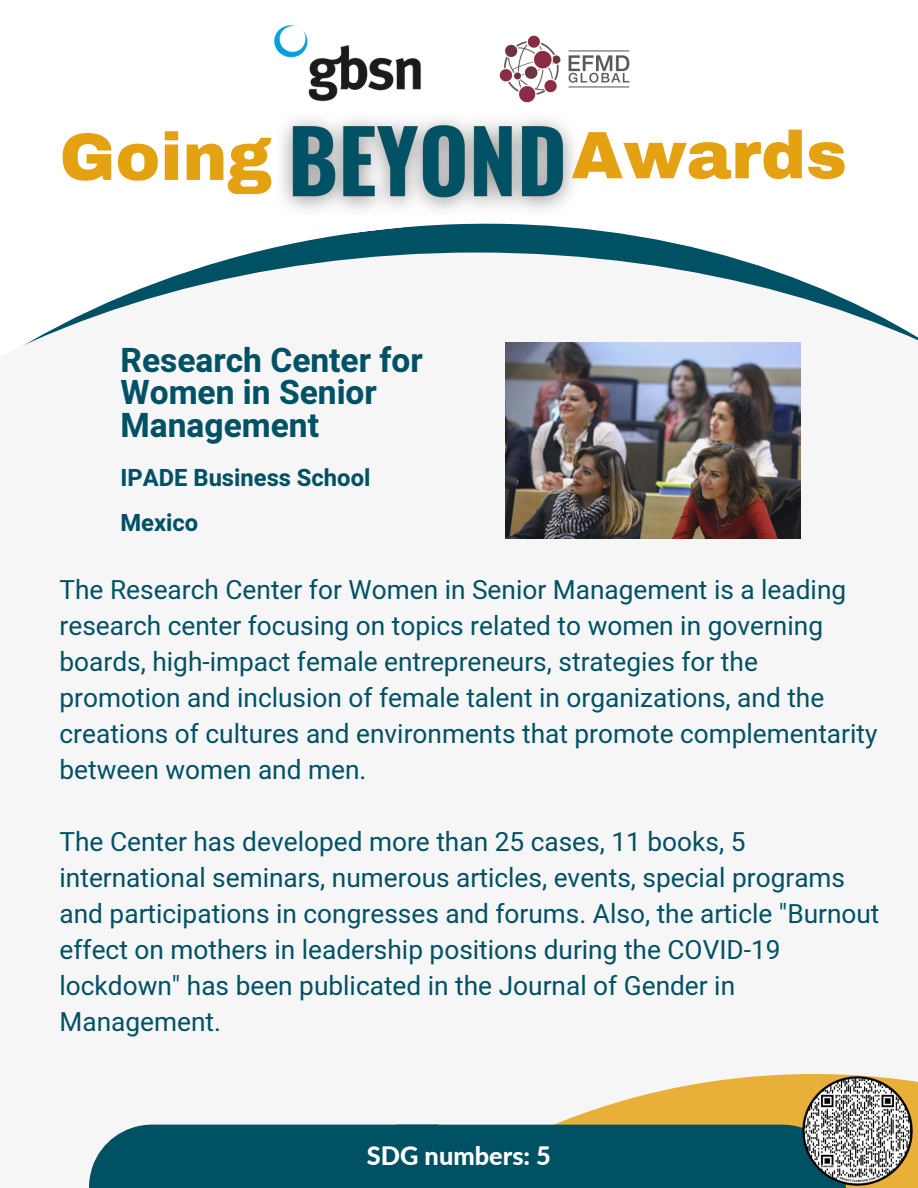
<style>
.page{position:relative;width:918px;height:1188px;background:#fff}
.page>*{position:absolute;margin:0;border:0;box-sizing:border-box;transform-origin:0 0}
.t1{font:900 67.2px "Archivo";color:#e4a213}
.t2{font:900 67.05px "Archivo";color:#e4a213}
.t3{font:700 33.45px/32.7px "Heebo";color:#015165}
.t4{font:26.25px/36px "Heebo";color:#015165}
.t5{font:800 25.35px "Lato";color:#fff}
.t6{font:700 23.7px "Heebo";color:#015165}
</style>
<div class="page">
<svg style="left:252px;top:228px;width:463px;height:25px;fill:#015165"></svg>
<div style="left:0;top:253px;width:918px;height:935px;background:#f6f6f6"></div>
<svg style="left:146px;top:1074px;width:772px;height:114px"></svg>
<div style="left:396px;top:1125px;width:450px;height:63px;background:#015165"></div>
<div style="left:89px;top:1125px;width:349px;height:63px;background:#015165"></div>
<img style="left:499px;top:35px;width:131px;height:59px">
<img style="left:274px;top:25px;width:147px;height:69px">
<img style="left:800px;top:1074px;width:114px;height:114px">
<img style="left:282px;top:94px;width:292px;height:134px">
<img style="left:506px;top:343px;width:295px;height:195px">
<p class="t1" style="left:60px;top:121px;width:214px">Going</p>
<p class="t2" style="left:571px;top:119px;width:277px">Awards</p>
<p class="t3" style="left:121px;top:345px;width:304px">Research Center for<br>Women in Senior<br>Management</p>
<p class="t6" style="left:121px;top:461px;width:251px">IPADE Business School</p>
<p class="t6" style="left:121px;top:506px;width:79px">Mexico</p>
<p class="t4" style="left:60px;top:572px;width:819px">The Research Center for Women in Senior Management is a leading research center focusing on topics related to women in governing boards, high-impact female entrepreneurs, strategies for the promotion and inclusion of female talent in organizations, and the creations of cultures and environments that promote complementarity between women and men.</p>
<p class="t4" style="left:60px;top:824px;width:822px">The Center has developed more than 25 cases, 11 books, 5 international seminars, numerous articles, events, special programs and participations in congresses and forums. Also, the article "Burnout effect on mothers in leadership positions during the COVID-19 lockdown" has been publicated in the Journal of Gender in Management.</p>
<p class="t5" style="left:367px;top:1140px;width:186px">SDG numbers: 5</p>
</div>
